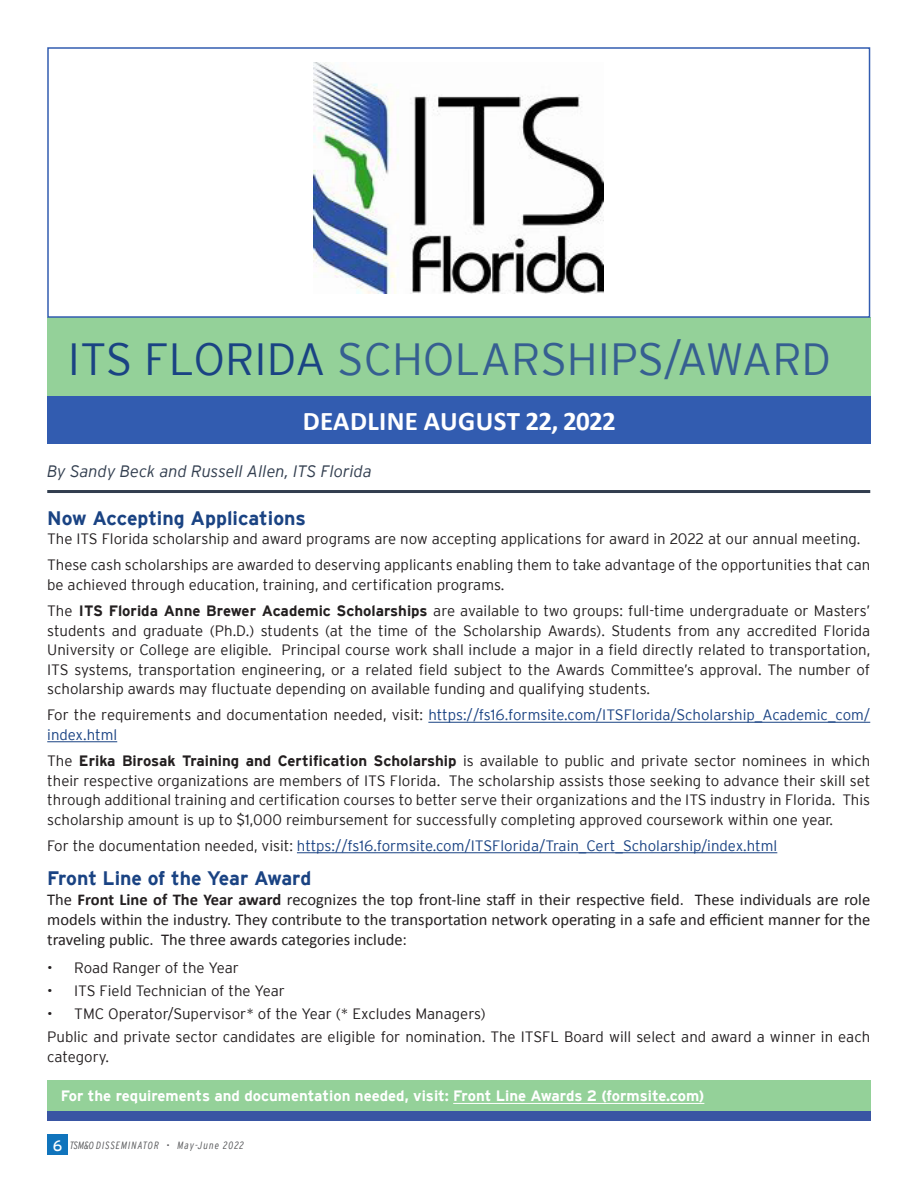
<style>
.page{position:relative;width:918px;height:1188px;background:#fff}
.page>*{position:absolute;margin:0;border:0;box-sizing:border-box;transform-origin:0 0}
.Header_-_Article_Tit{font:300 45px "Interstate";color:#365f91}
.t1{font:700 27px "Calibri";letter-spacing:.015em;color:#fff}
.Subhead{font:700 19.5px "Interstate";color:#1a4383}
.t2{font:16.5px/19.8px "Calibri";color:#231f20;text-align:justify}
.Byline_-_Author_Name{font:italic 300 16.5px "Interstate";color:#323e4f}
.Body_Copy{font:300 15px/19.5px "Interstate";color:#231f20}
.Body_Copy-2{font:300 15px/19.5px "Interstate";color:#1a4383}
.For_More_Info{font:700 15px "Interstate";color:#fff}
.t3{font:italic 300 condensed 10.5px "Interstate";letter-spacing:.1em;color:#57585a}
.s1{color:#1a4383}
.s2{font-weight:700}
.s3{color:#231f20}
.s4{font-weight:400;font-style:normal;font-stretch:normal;font-size:15px;color:#fff}
</style>
<div class="page">
<div style="left:47px;top:318px;width:823px;height:78px;background:#94d199"></div>
<div style="left:47px;top:396px;width:823px;height:47px;background:#325cb0"></div>
<div style="left:47px;top:1081px;width:824px;height:30px;background:#94d199"></div>
<div style="left:47px;top:47px;width:823px;height:271px;border:2px solid #325cb0"></div>
<div style="left:47px;top:1111px;width:823px;height:9px;background:#3955a3"></div>
<div style="left:47px;top:1135px;width:21px;height:20px;background:#1074bc"></div>
<hr style="left:47px;top:490px;width:823px;height:3px;background:#323e4f">
<hr style="left:428px;top:722px;width:442px;height:1px;background:#1a4383">
<hr style="left:47px;top:742px;width:70px;height:1px;background:#1a4383">
<hr style="left:297px;top:853px;width:480px;height:1px;background:#1a4383">
<hr style="left:453px;top:1103px;width:251px;height:1px;background:#fff">
<img style="left:314px;top:63px;width:290px;height:230px">
<p class="Header_-_Article_Tit" style="left:68px;top:334px;width:765px"><span class="s1">ITS FLORIDA</span> SCHOLARSHIPS/AWARD</p>
<p class="t1" style="left:303px;top:402px;width:315px">DEADLINE AUGUST 22, 2022</p>
<p class="Byline_-_Author_Name" style="left:47px;top:461px;width:326px">By Sandy Beck and Russell Allen, ITS Florida</p>
<p class="Subhead" style="left:47px;top:507px;width:260px">Now Accepting Applications</p>
<p class="Body_Copy" style="left:47px;top:529px;width:815px">The ITS Florida scholarship and award programs are now accepting applications for award in 2022 at our annual meeting.</p>
<p class="Body_Copy" style="left:47px;top:555px;width:825px">These cash scholarships are awarded to deserving applicants enabling them to take advantage of the opportunities that can be achieved through education, training, and certification programs.</p>
<p class="Body_Copy" style="left:47px;top:601px;width:825px;text-align:justify">The <span class="s2">ITS Florida Anne Brewer Academic Scholarships</span> are available to two groups: full-time undergraduate or Masters’ students and graduate (Ph.D.) students (at the time of the Scholarship Awards). Students from any accredited Florida University or College are eligible. Principal course work shall include a major in a field directly related to transportation, ITS systems, transportation engineering, or a related field subject to the Awards Committee’s approval. The number of scholarship awards may fluctuate depending on available funding and qualifying students.</p>
<p class="Body_Copy-2" style="left:47px;top:705px;width:825px"><span class="s3">For the requirements and documentation needed, visit:</span> https://fs16.formsite.com/ITSFlorida/Scholarship_Academic_com/ index.html</p>
<p class="Body_Copy" style="left:47px;top:751px;width:825px;text-align:justify">The <span class="s2">Erika Birosak Training and Certification Scholarship</span> is available to public and private sector nominees in which their respective organizations are members of ITS Florida. The scholarship assists those seeking to advance their skill set through additional training and certification courses to better serve their organizations and the ITS industry in Florida. This scholarship amount is up to $1,000 reimbursement for successfully completing approved coursework within one year.</p>
<p class="Body_Copy-2" style="left:47px;top:836px;width:732px"><span class="s3">For the documentation needed, visit:</span> https://fs16.formsite.com/ITSFlorida/Train_Cert_Scholarship/index.html</p>
<p class="Subhead" style="left:47px;top:868px;width:266px">Front Line of the Year Award</p>
<p class="t2" style="left:47px;top:889px;width:825px">The <span class="s2">Front Line of The Year award</span> recognizes the top front-line staff in their respective field. These individuals are role models within the industry. They contribute to the transportation network operating in a safe and efficient manner for the traveling public. The three awards categories include:</p>
<p class="Body_Copy" style="left:47px;top:958px;width:193px">• Road Ranger of the Year</p>
<p class="Body_Copy" style="left:47px;top:981px;width:239px">• ITS Field Technician of the Year</p>
<p class="Body_Copy" style="left:47px;top:1004px;width:440px">• TMC Operator/Supervisor* of the Year (* Excludes Managers)</p>
<p class="Body_Copy" style="left:47px;top:1027px;width:825px">Public and private sector candidates are eligible for nomination. The ITSFL Board will select and award a winner in each category.</p>
<p class="For_More_Info" style="left:61px;top:1088px;width:645px">For the requirements and documentation needed, visit: Front Line Awards 2 (formsite.com)</p>
<p class="t3" style="left:53px;top:1139px;width:192px"><span class="s4">6</span> TSM&amp;O DISSEMINATOR • May-June 2022</p>
</div>
